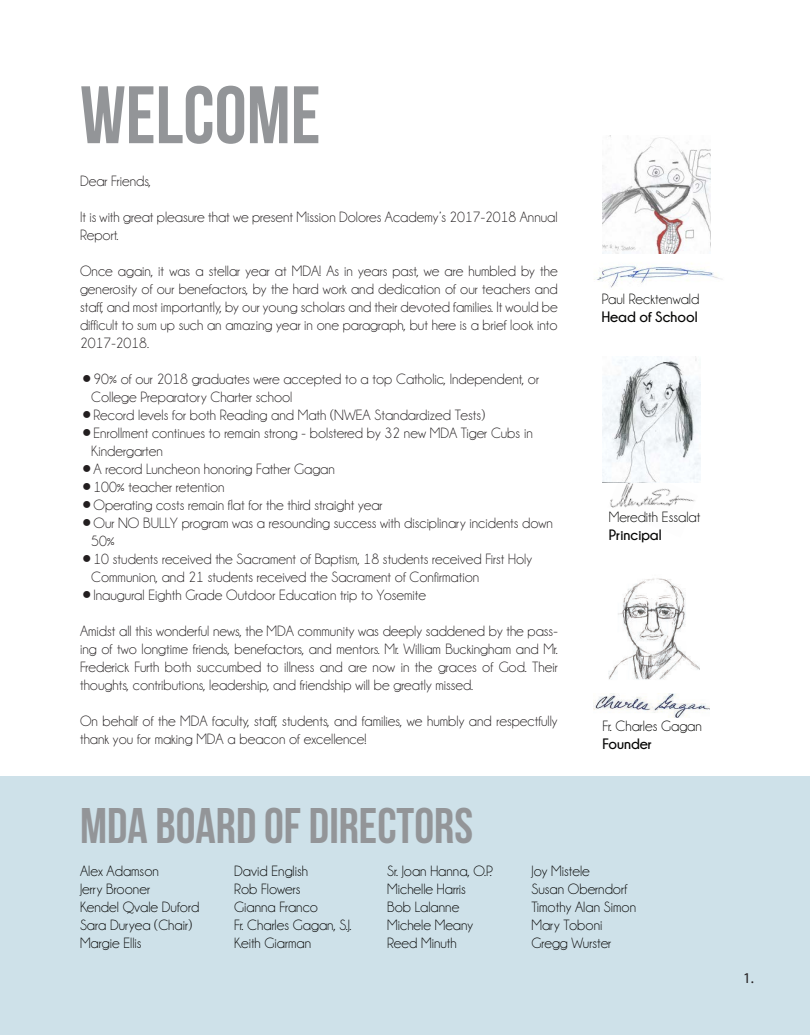
<style>
.page{position:relative;width:810px;height:1035px;background:#fff}
.page>*{position:absolute;margin:0;border:0;box-sizing:border-box;transform-origin:0 0}
.t1{font:81.25px "Bebas Neue";color:#939598}
.t2{font:50px "Bebas Neue";color:#939598}
.t3{font:15px/18px "Champagne&Limousines";color:#231f20}
.t4{font:15px/18px "Champagne&Limousines";color:#050504}
.t5{font:700 15px "Champagne&Limousines";color:#050504}
.t6{font:15px "Myriad Pro";color:#231f20}
</style>
<div class="page">
<div style="left:0;top:776px;width:810px;height:259px;background:#cee1e9"></div>
<img style="left:594px;top:263px;width:128px;height:25px">
<img style="left:603px;top:135px;width:107px;height:118px">
<img style="left:608px;top:482px;width:90px;height:26px">
<img style="left:603px;top:357px;width:98px;height:125px">
<img style="left:594px;top:693px;width:116px;height:25px">
<img style="left:609px;top:578px;width:90px;height:102px">
<h1 class="t1" style="left:80px;top:71px;width:242px">WELCOME</h1>
<p class="t3" style="left:80px;top:173px;width:72px">Dear Friends,</p>
<p class="t3" style="left:80px;top:209px;width:479px">It is with great pleasure that we present Mission Dolores Academy’s 2017-2018 Annual<br>Report.</p>
<p class="t3" style="left:80px;top:263px;width:479px;text-align:justify">Once again, it was a stellar year at MDA! As in years past, we are humbled by the generosity of our benefactors, by the hard work and dedication of our teachers and staff, and most importantly, by our young scholars and their devoted families. It would be difficult to sum up such an amazing year in one paragraph, but here is a brief look into 2017-2018.</p>
<p class="t3" style="left:91px;top:371px;width:449px;text-indent:-11px">●90% of our 2018 graduates were accepted to a top Catholic, Independent, or<br>College Preparatory Charter school</p>
<p class="t3" style="left:80px;top:407px;width:407px">●Record levels for both Reading and Math (NWEA Standardized Tests)</p>
<p class="t3" style="left:91px;top:425px;width:443px;text-indent:-11px">●Enrollment continues to remain strong - bolstered by 32 new MDA Tiger Cubs in<br>Kindergarten</p>
<p class="t3" style="left:80px;top:461px;width:256px">●A record Luncheon honoring Father Gagan</p>
<p class="t3" style="left:80px;top:479px;width:146px">●100% teacher retention</p>
<p class="t3" style="left:80px;top:497px;width:304px">●Operating costs remain flat for the third straight year</p>
<p class="t3" style="left:91px;top:515px;width:463px;text-indent:-11px">●Our NO BULLY program was a resounding success with disciplinary incidents down<br>50%</p>
<p class="t3" style="left:91px;top:551px;width:443px;text-indent:-11px">●10 students received the Sacrament of Baptism, 18 students received First Holy<br>Communion, and 21 students received the Sacrament of Confirmation</p>
<p class="t3" style="left:80px;top:587px;width:348px">●Inaugural Eighth Grade Outdoor Education trip to Yosemite</p>
<p class="t3" style="left:80px;top:623px;width:479px;text-align:justify">Amidst all this wonderful news, the MDA community was deeply saddened by the pass&shy;ing of two longtime friends, benefactors, and mentors. Mr. William Buckingham and Mr.<br>Frederick Furth both succumbed to illness and are now in the graces of God. Their thoughts, contributions, leadership, and friendship will be greatly missed.</p>
<p class="t3" style="left:80px;top:713px;width:479px">On behalf of the MDA faculty, staff, students, and families, we humbly and respectfully thank you for making MDA a beacon of excellence!</p>
<h2 class="t2" style="left:80px;top:798px;width:395px">MDA BOARD OF DIRECTORS</h2>
<p class="t4" style="left:602px;top:290px;width:99px">Paul Recktenwald</p>
<p class="t5" style="left:602px;top:309px;width:97px">Head of School</p>
<p class="t4" style="left:609px;top:508px;width:93px">Meredith Essalat</p>
<p class="t5" style="left:609px;top:526px;width:54px">Principal</p>
<p class="t4" style="left:603px;top:717px;width:101px">Fr. Charles Gagan</p>
<p class="t5" style="left:603px;top:736px;width:51px">Founder</p>
<p class="t4" style="left:80px;top:862px;width:121px">Alex Adamson<br>Jerry Brooner<br>Kendel Qvale Duford<br>Sara Duryea (Chair)<br>Margie Ellis</p>
<p class="t4" style="left:234px;top:862px;width:119px">David English<br>Rob Flowers<br>Gianna Franco<br>Fr. Charles Gagan, S.J.<br>Keith Giarman</p>
<p class="t4" style="left:387px;top:862px;width:108px">Sr. Joan Hanna, O.P.<br>Michelle Harris<br>Bob Lalanne<br>Michele Meany<br>Reed Minuth</p>
<p class="t4" style="left:531px;top:862px;width:106px">Joy Mistele<br>Susan Oberndorf<br>Timothy Alan Simon<br>Mary Toboni<br>Gregg Wurster</p>
<p class="t6" style="left:743px;top:969px;width:12px">1.</p>
</div>
